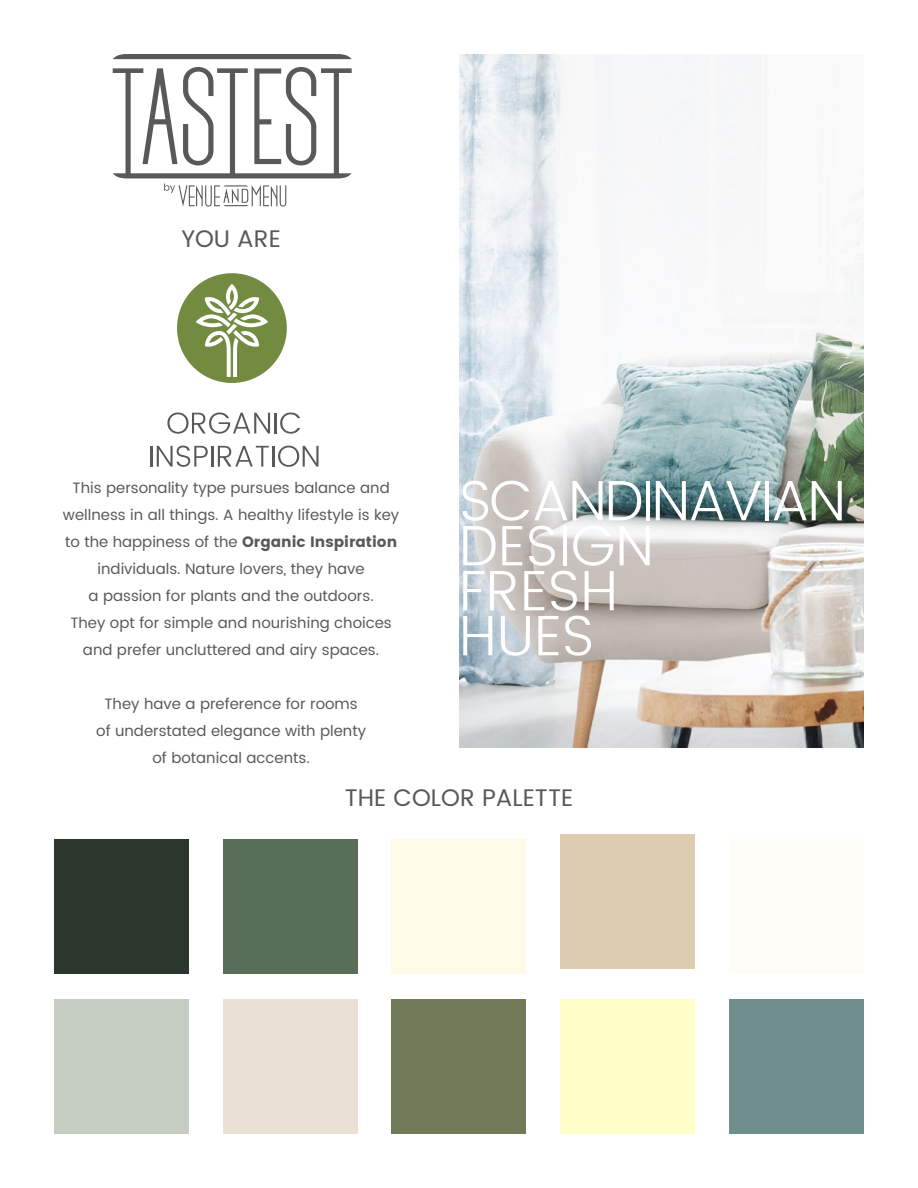
<style>
.page{position:relative;width:918px;height:1188px;background:#fff}
.page>*{position:absolute;margin:0;border:0;box-sizing:border-box;transform-origin:0 0}
.t1{font:300 57px/45px "Poppins";color:#fff}
.t2{font:24px "Poppins";color:#58595b}
.t3{font:15px/27px "Poppins";color:#58595b;text-align:center}
.s1{font-style:inherit}
</style>
<div class="page">
<img style="left:459px;top:54px;width:405px;height:693px">
<svg style="left:113px;top:54px;width:239px;height:5px"></svg>
<svg style="left:113px;top:67px;width:239px;height:111px"></svg>
<svg style="left:164px;top:184px;width:122px;height:23px"></svg>
<div style="left:54px;top:839px;width:135px;height:135px;background:#2b372d"></div>
<div style="left:54px;top:999px;width:135px;height:135px;background:#c5cdc2"></div>
<div style="left:223px;top:839px;width:135px;height:135px;background:#586e59"></div>
<div style="left:223px;top:999px;width:135px;height:135px;background:#eae0d4"></div>
<div style="left:392px;top:839px;width:134px;height:135px;background:#fdfae7"></div>
<div style="left:392px;top:999px;width:134px;height:135px;background:#707a58"></div>
<div style="left:560px;top:834px;width:135px;height:135px;background:#ddccb0"></div>
<div style="left:560px;top:999px;width:135px;height:135px;background:#fefec8"></div>
<div style="left:729px;top:839px;width:135px;height:135px;background:#fdfcf7"></div>
<div style="left:729px;top:999px;width:135px;height:135px;background:#708e8c"></div>
<svg style="left:167px;top:413px;width:103px;height:21px"></svg>
<hr style="left:275px;top:413px;width:2px;height:20px;background:#58595b">
<svg style="left:280px;top:413px;width:20px;height:21px"></svg>
<hr style="left:150px;top:446px;width:2px;height:21px;background:#58595b">
<svg style="left:157px;top:446px;width:51px;height:21px"></svg>
<hr style="left:211px;top:446px;width:2px;height:21px;background:#58595b">
<svg style="left:218px;top:446px;width:51px;height:21px"></svg>
<hr style="left:273px;top:446px;width:2px;height:21px;background:#58595b">
<svg style="left:278px;top:446px;width:41px;height:21px"></svg>
<div style="left:177px;top:273px;width:110px;height:110px;background:#728b41;border-radius:50%"></div>
<svg style="left:196px;top:284px;width:72px;height:93px"></svg>
<h2 class="t2" style="left:181px;top:221px;width:101px">YOU ARE</h2>
<h1 class="t1" style="left:459px;top:480px;width:389px">SCANDINAVIAN<br>DESIGN<br>FRESH<br>HUES</h1>
<p class="t3" style="left:63px;top:475px;width:338px">This personality type pursues balance and wellness in all things. A healthy lifestyle is key to the happiness of the <span class="s1">Organic Inspiration </span>individuals. Nature lovers, they have<br>a passion for plants and the outdoors.<br>They opt for simple and nourishing choices and prefer uncluttered and airy spaces.</p>
<p class="t3" style="left:96px;top:691px;width:271px">They have a preference for rooms of understated elegance with plenty of botanical accents.</p>
<h2 class="t2" style="left:345px;top:780px;width:230px">THE COLOR PALETTE</h2>
</div>
